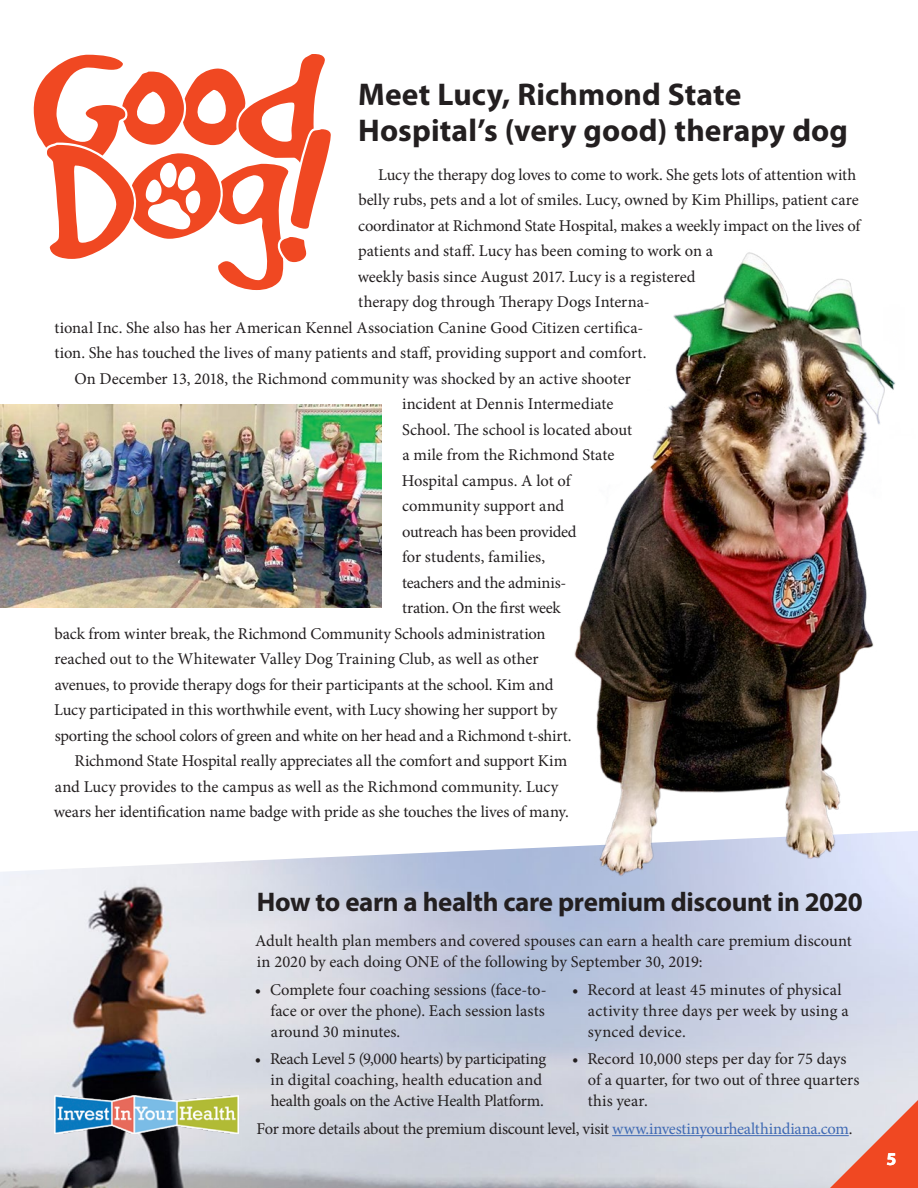
<style>
.page{position:relative;width:918px;height:1188px;background:#fff}
.page>*{position:absolute;margin:0;border:0;box-sizing:border-box;transform-origin:0 0}
.t1{font:700 31.5px/36px "Myriad Pro";letter-spacing:.005em;color:#231f20}
.t2{font:700 27px "Myriad Pro";letter-spacing:-.015em;color:#231f20}
.t3{font:700 18px "Myriad Pro";color:#fff}
.t4{font:16.5px/21px "Minion Pro";letter-spacing:-.005em;color:#231f20}
.t5{font:16.5px/21px "Minion Pro";letter-spacing:.015em;color:#231f20}
.s1{color:#406ab4}
</style>
<div class="page">
<img style="left:0;top:831px;width:918px;height:357px">
<hr style="left:612px;top:1135px;width:237px;height:1px;background:#406ab4">
<svg style="left:830px;top:1100px;width:88px;height:88px;background:#e69484"></svg>
<svg style="left:33px;top:54px;width:298px;height:236px"></svg>
<img style="left:54px;top:1096px;width:185px;height:38px">
<img style="left:0;top:405px;width:381px;height:202px">
<img style="left:572px;top:252px;width:344px;height:627px">
<p class="t1" style="left:358px;top:75px;width:491px">Meet Lucy, Richmond State<br>Hospital’s (very good) therapy dog</p>
<p class="t4" style="left:378px;top:164px;width:480px">Lucy the therapy dog loves to come to work. She gets lots of attention with</p>
<p class="t4" style="left:358px;top:189px;width:502px">belly rubs, pets and a lot of smiles. Lucy, owned by Kim Phillips, patient care</p>
<p class="t4" style="left:358px;top:215px;width:504px">coordinator at Richmond State Hospital, makes a weekly impact on the lives of</p>
<p class="t4" style="left:358px;top:240px;width:356px">patients and staff. Lucy has been coming to work on a</p>
<p class="t4" style="left:358px;top:266px;width:339px">weekly basis since August 2017. Lucy is a registered</p>
<p class="t4" style="left:358px;top:291px;width:293px">therapy dog through Therapy Dogs Interna-</p>
<p class="t4" style="left:54px;top:317px;width:590px">tional Inc. She also has her American Kennel Association Canine Good Citizen certifica-</p>
<p class="t4" style="left:54px;top:342px;width:594px">tion. She has touched the lives of many patients and staff, providing support and comfort.</p>
<p class="t4" style="left:75px;top:368px;width:558px">On December 13, 2018, the Richmond community was shocked by an active shooter</p>
<p class="t4" style="left:402px;top:393px;width:213px">incident at Dennis Intermediate</p>
<p class="t4" style="left:402px;top:419px;width:231px">School. The school is located about</p>
<p class="t4" style="left:402px;top:444px;width:213px">a mile from the Richmond State</p>
<p class="t4" style="left:402px;top:470px;width:170px">Hospital campus. A lot of</p>
<p class="t4" style="left:402px;top:495px;width:164px">community support and</p>
<p class="t4" style="left:402px;top:521px;width:176px">outreach has been provided</p>
<p class="t4" style="left:402px;top:546px;width:145px">for students, families,</p>
<p class="t4" style="left:402px;top:572px;width:166px">teachers and the adminis-</p>
<p class="t4" style="left:402px;top:597px;width:160px">tration. On the first week</p>
<p class="t4" style="left:55px;top:623px;width:492px">back from winter break, the Richmond Community Schools administration</p>
<p class="t4" style="left:54px;top:648px;width:486px">reached out to the Whitewater Valley Dog Training Club, as well as other</p>
<p class="t4" style="left:55px;top:674px;width:500px">avenues, to provide therapy dogs for their participants at the school. Kim and</p>
<p class="t4" style="left:54px;top:699px;width:505px">Lucy participated in this worthwhile event, with Lucy showing her support by</p>
<p class="t4" style="left:55px;top:725px;width:518px">sporting the school colors of green and white on her head and a Richmond t-shirt.</p>
<p class="t4" style="left:54px;top:748px;width:516px;line-height:25.5px;text-indent:20px">Richmond State Hospital really appreciates all the comfort and support Kim and Lucy provides to the campus as well as the Richmond community. Lucy wears her identification name badge with pride as she touches the lives of many.</p>
<p class="t2" style="left:257px;top:885px;width:607px">How to earn a health care premium discount in 2020</p>
<p class="t4" style="left:255px;top:930px;width:598px">Adult health plan members and covered spouses can earn a health care premium discount in 2020 by each doing ONE of the following by September 30, 2019:</p>
<p class="t4" style="left:271px;top:979px;width:278px;text-align:justify;text-indent:-16px">• Complete four coaching sessions (face-to&shy;face or over the phone). Each session lasts around 30 minutes.</p>
<p class="t4" style="left:270px;top:1049px;width:277px;text-indent:-16px">• Reach Level 5 (9,000 hearts) by participating in digital coaching, health education and health goals on the Active Health Platform.</p>
<p class="t5" style="left:588px;top:979px;width:262px;text-indent:-16px">• Record at least 45 minutes of physical activity three days per week by using a synced device.</p>
<p class="t4" style="left:588px;top:1049px;width:273px;text-indent:-16px">• Record 10,000 steps per day for 75 days of a quarter, for two out of three quarters this year.</p>
<p class="t4" style="left:257px;top:1118px;width:597px">For more details about the premium discount level, visit <span class="s1">www.investinyourhealthindiana.com</span>.</p>
<p class="t3" style="left:886px;top:1147px;width:11px">5</p>
</div>
